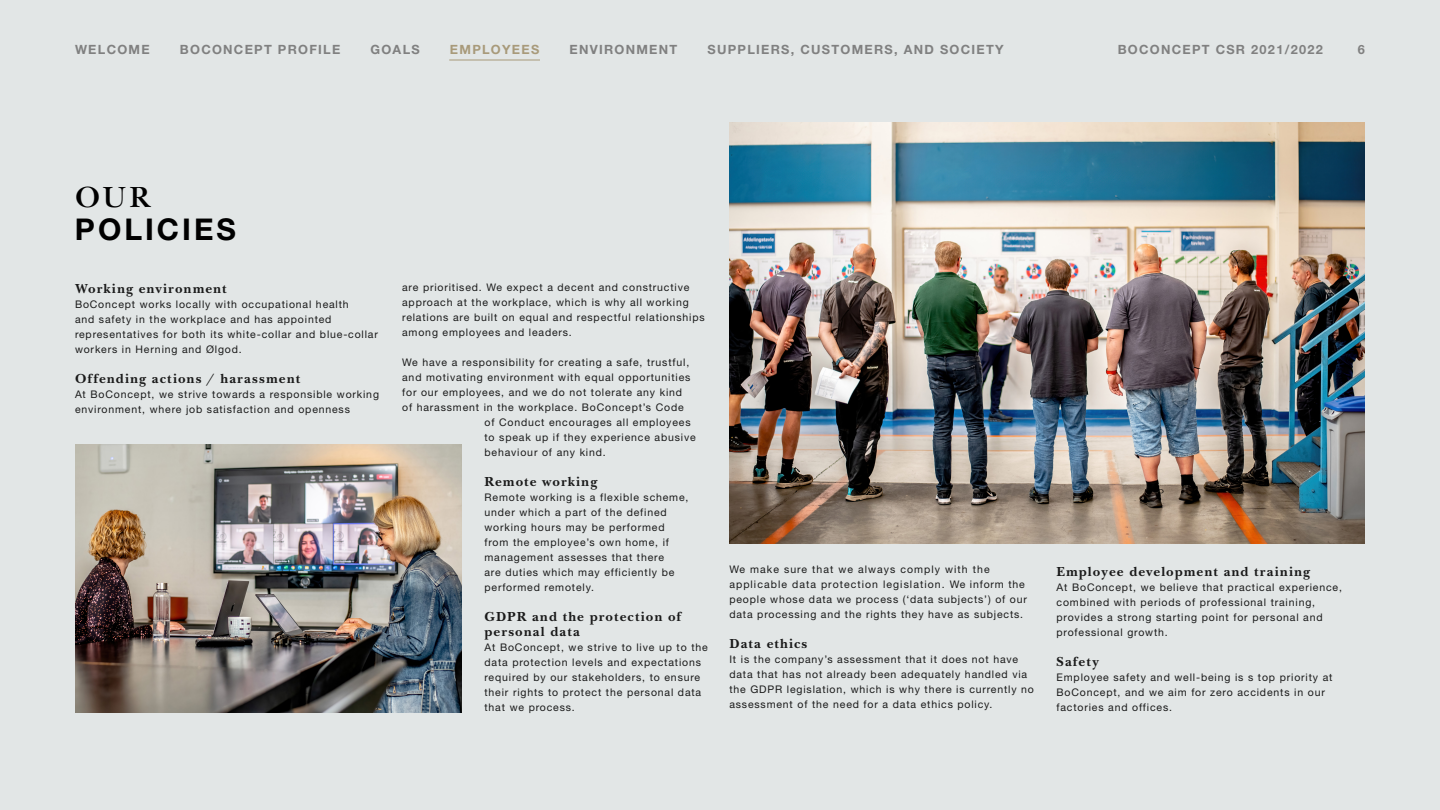
<style>
.page{position:relative;width:1440px;height:810px;background:#e2e6e6}
.page>*{position:absolute;margin:0;border:0;box-sizing:border-box;transform-origin:0 0}
.t1{font:700 30px "Helvetica Neue LT Pro";letter-spacing:.1em;color:#000}
.t2{font:600 30px "New Baskerville FS";color:#000}
.t3{font:700 13.5px/15px "New Baskerville FS";letter-spacing:.08em;color:#1a1a1a}
.t4{font:700 12.75px "Helvetica Neue LT Pro";letter-spacing:.1em;color:#808080}
.t5{font:700 12.75px "Helvetica Neue LT Pro";letter-spacing:.1em;color:#a89a7a}
.t6{font:10.5px/15px "Helvetica Neue LT Pro";letter-spacing:.08em;color:#1a1a1a}
</style>
<div class="page">
<img style="left:75px;top:444px;width:387px;height:268px">
<img style="left:729px;top:123px;width:636px;height:420px">
<hr style="left:449px;top:60px;width:91px;height:1px;background:#a89a7a">
<p class="t4" style="left:75px;top:42px;width:76px">WELCOME</p>
<p class="t4" style="left:180px;top:42px;width:162px">BOCONCEPT PROFILE</p>
<p class="t4" style="left:371px;top:42px;width:51px">GOALS</p>
<p class="t5" style="left:450px;top:42px;width:91px">EMPLOYEES</p>
<p class="t4" style="left:569px;top:42px;width:109px">ENVIRONMENT</p>
<p class="t4" style="left:708px;top:42px;width:298px">SUPPLIERS, CUSTOMERS, AND SOCIETY</p>
<p class="t4" style="left:1118px;top:42px;width:207px">BOCONCEPT CSR 2021/2022</p>
<p class="t4" style="left:1358px;top:42px;width:9px">6</p>
<h1 class="t2" style="left:75px;top:180px;width:77px">OUR</h1>
<h1 class="t1" style="left:75px;top:211px;width:162px">POLICIES</h1>
<p class="t3" style="left:75px;top:282px;width:153px">Working environment</p>
<p class="t6" style="left:75px;top:297px;width:304px">BoConcept works locally with occupational health<br>and safety in the workplace and has appointed representatives for both its white-collar and blue-collar workers in Herning and Ølgod.</p>
<p class="t3" style="left:75px;top:372px;width:227px">Offending actions / harassment</p>
<p class="t6" style="left:75px;top:387px;width:306px">At BoConcept, we strive towards a responsible working environment, where job satisfaction and openness</p>
<p class="t6" style="left:402px;top:280px;width:304px">are prioritised. We expect a decent and constructive approach at the workplace, which is why all working relations are built on equal and respectful relationships among employees and leaders.</p>
<p class="t6" style="left:402px;top:355px;width:289px">We have a responsibility for creating a safe, trustful,</p>
<p class="t6" style="left:402px;top:370px;width:290px">and motivating environment with equal opportunities</p>
<p class="t6" style="left:402px;top:385px;width:281px">for our employees, and we do not tolerate any kind</p>
<p class="t6" style="left:402px;top:400px;width:283px">of harassment in the workplace. BoConcept’s Code</p>
<p class="t6" style="left:484px;top:415px;width:208px">of Conduct encourages all employees</p>
<p class="t6" style="left:484px;top:430px;width:213px">to speak up if they experience abusive</p>
<p class="t6" style="left:484px;top:445px;width:123px">behaviour of any kind.</p>
<p class="t3" style="left:484px;top:474px;width:114px">Remote working</p>
<p class="t6" style="left:484px;top:490px;width:206px">Remote working is a flexible scheme, under which a part of the defined working hours may be performed from the employee’s own home, if management assesses that there<br>are duties which may efficiently be performed remotely.</p>
<p class="t3" style="left:484px;top:609px;width:199px">GDPR and the protection of personal data</p>
<p class="t6" style="left:484px;top:640px;width:225px">At BoConcept, we strive to live up to the data protection levels and expectations required by our stakeholders, to ensure their rights to protect the personal data that we process.</p>
<p class="t6" style="left:729px;top:562px;width:299px">We make sure that we always comply with the applicable data protection legislation. We inform the people whose data we process (‘data subjects’) of our data processing and the rights they have as subjects.</p>
<p class="t3" style="left:729px;top:637px;width:80px">Data ethics</p>
<p class="t6" style="left:729px;top:652px;width:306px">It is the company’s assessment that it does not have data that has not already been adequately handled via the GDPR legislation, which is why there is currently no assessment of the need for a data ethics policy.</p>
<p class="t3" style="left:1057px;top:564px;width:255px">Employee development and training</p>
<p class="t6" style="left:1057px;top:579px;width:287px">At BoConcept, we believe that practical experience, combined with periods of professional training, provides a strong starting point for personal and professional growth.</p>
<p class="t3" style="left:1057px;top:654px;width:44px">Safety</p>
<p class="t6" style="left:1057px;top:669px;width:277px">Employee safety and well-being is s top priority at<br>BoConcept, and we aim for zero accidents in our factories and offices.</p>
</div>
